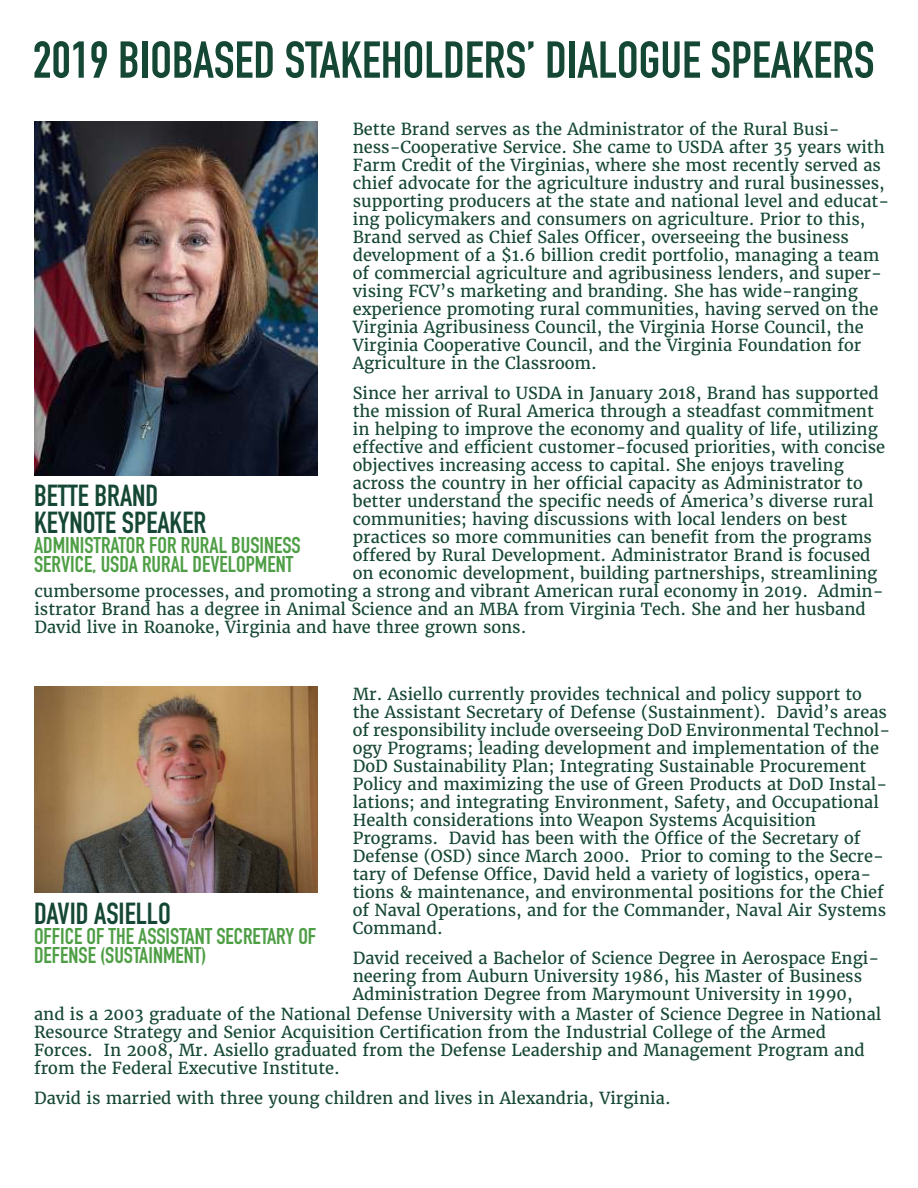
<style>
.page{position:relative;width:918px;height:1188px;background:#fff}
.page>*{position:absolute;margin:0;border:0;box-sizing:border-box;transform-origin:0 0}
.t1{font:700 51px "DIN Condensed";color:#154834}
.t2{font:700 30px/27px "DIN Condensed";color:#154834}
.t3{font:700 22.5px/19.5px "DIN Condensed";color:#4e9e45}
.t4{font:16.5px/18px "Merriweather";color:#164834}
</style>
<div class="page">
<img style="left:34px;top:122px;width:284px;height:354px">
<img style="left:34px;top:686px;width:283px;height:207px">
<h1 class="t1" style="left:33px;top:41px;width:843px">2019 BIOBASED STAKEHOLDERS’ DIALOGUE SPEAKERS</h1>
<p class="t4" style="left:353px;top:121px;width:538px">Bette Brand serves as the Administrator of the Rural Busi&shy;ness-Cooperative Service. She came to USDA after 35 years with Farm Credit of the Virginias, where she most recently served as chief advocate for the agriculture industry and rural businesses, supporting producers at the state and national level and educat&shy;ing policymakers and consumers on agriculture. Prior to this, Brand served as Chief Sales Officer, overseeing the business development of a $1.6 billion credit portfolio, managing a team of commercial agriculture and agribusiness lenders, and super&shy;vising FCV’s marketing and branding. She has wide-ranging experience promoting rural communities, having served on the Virginia Agribusiness Council, the Virginia Horse Council, the Virginia Cooperative Council, and the Virginia Foundation for Agriculture in the Classroom.</p>
<p class="t4" style="left:353px;top:385px;width:527px">Since her arrival to USDA in January 2018, Brand has supported</p>
<p class="t4" style="left:353px;top:403px;width:523px">the mission of Rural America through a steadfast commitment</p>
<p class="t4" style="left:353px;top:421px;width:527px">in helping to improve the economy and quality of life, utilizing</p>
<p class="t4" style="left:353px;top:438px;width:534px">effective and efficient customer-focused priorities, with concise</p>
<p class="t4" style="left:353px;top:457px;width:493px">objectives increasing access to capital. She enjoys traveling</p>
<p class="t4" style="left:353px;top:474px;width:512px">across the country in her official capacity as Administrator to</p>
<p class="t4" style="left:353px;top:492px;width:522px">better understand the specific needs of America’s diverse rural</p>
<p class="t4" style="left:353px;top:511px;width:496px">communities; having discussions with local lenders on best</p>
<p class="t4" style="left:353px;top:528px;width:521px">practices so more communities can benefit from the programs</p>
<p class="t4" style="left:353px;top:546px;width:519px">offered by Rural Development. Administrator Brand is focused</p>
<p class="t4" style="left:353px;top:565px;width:526px">on economic development, building partnerships, streamlining</p>
<p class="t4" style="left:34px;top:583px;width:851px">cumbersome processes, and promoting a strong and vibrant American rural economy in 2019. Admin-</p>
<p class="t4" style="left:34px;top:601px;width:833px">istrator Brand has a degree in Animal Science and an MBA from Virginia Tech. She and her husband</p>
<p class="t4" style="left:34px;top:619px;width:494px">David live in Roanoke, Virginia and have three grown sons.</p>
<h2 class="t2" style="left:34px;top:483px;width:174px">BETTE BRAND<br>KEYNOTE SPEAKER</h2>
<h3 class="t3" style="left:34px;top:536px;width:268px">ADMINISTRATOR FOR RURAL BUSINESS<br>SERVICE, USDA RURAL DEVELOPMENT</h3>
<p class="t4" style="left:353px;top:686px;width:539px">Mr. Asiello currently provides technical and policy support to the Assistant Secretary of Defense (Sustainment). David’s areas of responsibility include overseeing DoD Environmental Technol&shy;ogy Programs; leading development and implementation of the DoD Sustainability Plan; Integrating Sustainable Procurement Policy and maximizing the use of Green Products at DoD Instal&shy;lations; and integrating Environment, Safety, and Occupational Health considerations into Weapon Systems Acquisition Programs. David has been with the Office of the Secretary of Defense (OSD) since March 2000. Prior to coming to the Secre&shy;tary of Defense Office, David held a variety of logistics, opera&shy;tions &amp; maintenance, and environmental positions for the Chief of Naval Operations, and for the Commander, Naval Air Systems Command.</p>
<p class="t4" style="left:353px;top:950px;width:528px">David received a Bachelor of Science Degree in Aerospace Engi&shy;neering from Auburn University 1986, his Master of Business<br>Administration Degree from Marymount University in 1990,</p>
<p class="t4" style="left:34px;top:1006px;width:849px">and is a 2003 graduate of the National Defense University with a Master of Science Degree in National Resource Strategy and Senior Acquisition Certification from the Industrial College of the Armed Forces. In 2008, Mr. Asiello graduated from the Defense Leadership and Management Program and from the Federal Executive Institute.</p>
<p class="t4" style="left:34px;top:1090px;width:638px">David is married with three young children and lives in Alexandria, Virginia.</p>
<h2 class="t2" style="left:34px;top:901px;width:138px">DAVID ASIELLO</h2>
<h3 class="t3" style="left:34px;top:927px;width:284px">OFFICE OF THE ASSISTANT SECRETARY OF<br>DEFENSE (SUSTAINMENT)</h3>
</div>
